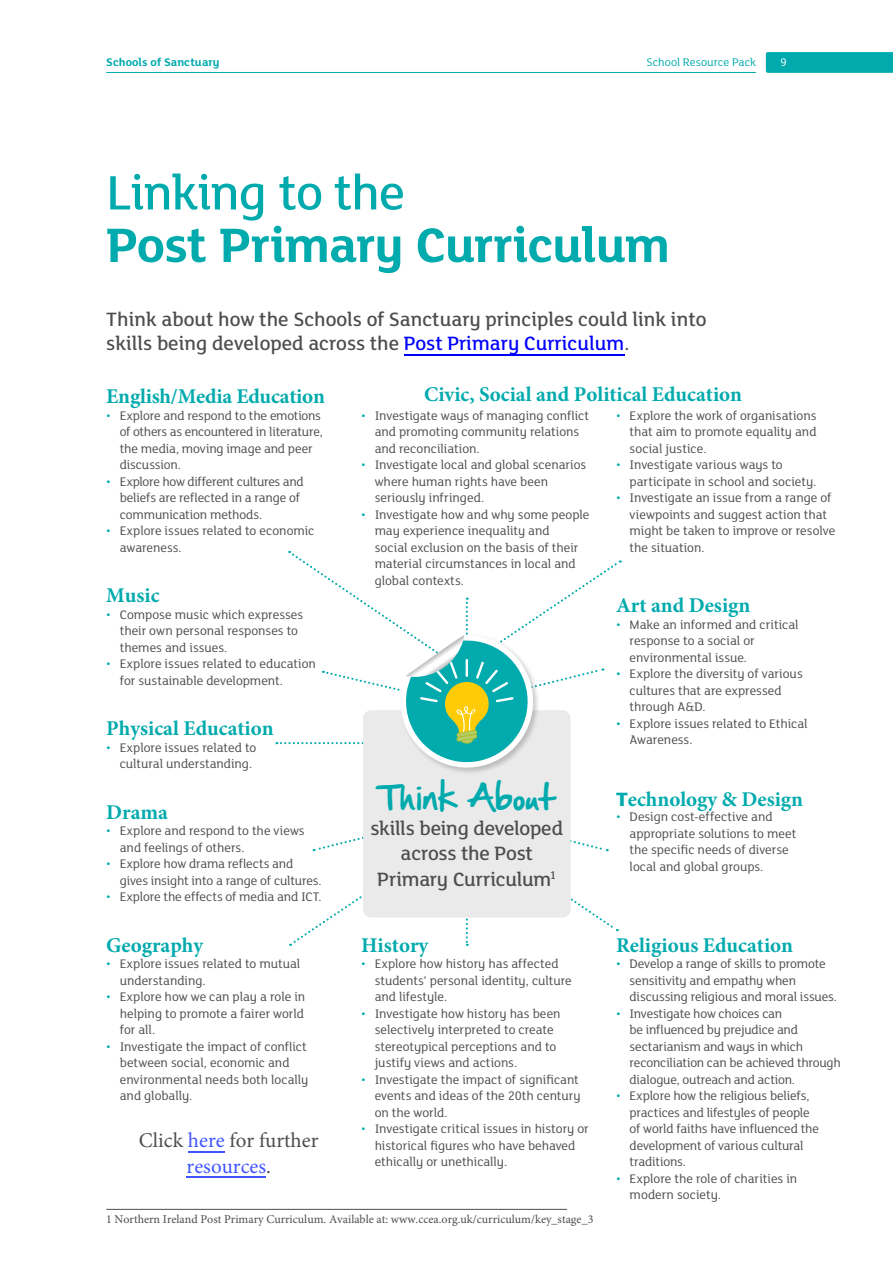
<style>
.page{position:relative;width:893px;height:1263px;background:#fff}
.page>*{position:absolute;margin:0;border:0;box-sizing:border-box;transform-origin:0 0}
.t1{font:700 52.5px "FS Lola";letter-spacing:-.02em;color:#00aaad}
.t2{font:500 52.5px "FS Lola";letter-spacing:-.02em;color:#00aaad}
.t3{font:30px "Hand Of Sean";letter-spacing:-.005em;color:#00aaad}
.t4{font:500 21px/25.5px "FS Lola";color:#4d4d4f;text-align:center}
.t5{font:700 21px "Minion Pro";color:#00aaad}
.t6{font:21px/25.2px "Minion Pro";color:#4c4d4f;text-align:center}
.t7{font:13.5px/16.5px "FS Lola";letter-spacing:-.005em;color:#4d4d4f}
.t8{font:12px "Minion Pro";color:#4c4d4f}
.t9{font:700 12px "FS Lola";letter-spacing:.005em;color:#00aaad}
.t10{font:12px "FS Lola";color:#00aaad}
.t11{font:12px "FS Lola";color:#fff}
.s1{color:#00f}
.s2{color:#00aaad}
.s3{color:#4055ff}
.s4{font-family:"FS Lola";font-weight:800}
</style>
<div class="page">
<hr style="left:106px;top:1209px;width:461px;height:1px;background:#4d4d4f">
<svg style="left:466px;top:917px;width:2px;height:29px"></svg>
<svg style="left:313px;top:836px;width:50px;height:16px"></svg>
<svg style="left:570px;top:830px;width:38px;height:22px"></svg>
<svg style="left:289px;top:896px;width:83px;height:50px"></svg>
<svg style="left:557px;top:889px;width:61px;height:43px"></svg>
<div style="left:363px;top:710px;width:207px;height:207px;background:#eaeaeb;border-radius:9px"></div>
<svg style="left:276px;top:550px;width:345px;height:223px"></svg>
<hr style="left:404px;top:354px;width:220px;height:1px;background:#00f">
<svg style="left:766px;top:52px;width:127px;height:21px;background:#03aaad"></svg>
<hr style="left:106px;top:72px;width:650px;height:1px;background:#00aaad">
<hr style="left:187px;top:1176px;width:79px;height:1px;background:#4055ff">
<hr style="left:188px;top:1151px;width:36px;height:1px;background:#4055ff">
<p class="t9" style="left:106px;top:54px;width:115px">Schools of Sanctuary</p>
<p class="t10" style="left:646px;top:54px;width:111px">School Resource Pack</p>
<p class="t11" style="left:780px;top:54px;width:8px">9</p>
<h1 class="t2" style="left:106px;top:158px;width:300px">Linking to the</h1>
<h1 class="t1" style="left:106px;top:209px;width:565px">Post Primary Curriculum</h1>
<h3 class="t4" style="left:106px;top:307px;width:602px;line-height:24px;text-align:left">Think about how the Schools of Sanctuary principles could link into skills being developed across the <span class="s1">Post Primary Curriculum</span>.</h3>
<h3 class="t5" style="left:106px;top:382px;width:220px">English/Media Education</h3>
<p class="t7" style="left:120px;top:407px;width:205px;text-indent:-14px"><span class="s2">•</span> Explore and respond to the emotions of others as encountered in literature, the media, moving image and peer discussion.</p>
<p class="t7" style="left:120px;top:473px;width:185px;text-indent:-13px"><span class="s2">•</span> Explore how different cultures and beliefs are reflected in a range of communication methods.</p>
<p class="t7" style="left:120px;top:522px;width:196px;text-indent:-14px"><span class="s2">•</span> Explore issues related to economic awareness.</p>
<h3 class="t5" style="left:106px;top:581px;width:55px">Music</h3>
<p class="t7" style="left:120px;top:606px;width:185px;text-indent:-14px"><span class="s2">•</span> Compose music which expresses their own personal responses to themes and issues.</p>
<p class="t7" style="left:120px;top:655px;width:198px;text-indent:-13px"><span class="s2">•</span> Explore issues related to education for sustainable development.</p>
<h3 class="t5" style="left:106px;top:714px;width:169px">Physical Education</h3>
<p class="t7" style="left:120px;top:739px;width:138px;text-indent:-14px"><span class="s2">•</span> Explore issues related to cultural understanding.</p>
<h3 class="t5" style="left:106px;top:797px;width:63px">Drama</h3>
<p class="t7" style="left:120px;top:822px;width:186px;text-indent:-14px"><span class="s2">•</span> Explore and respond to the views and feelings of others.</p>
<p class="t7" style="left:120px;top:855px;width:203px;text-indent:-14px"><span class="s2">•</span> Explore how drama reflects and gives insight into a range of cultures.</p>
<p class="t7" style="left:106px;top:888px;width:217px"><span class="s2">•</span> Explore the effects of media and ICT.</p>
<h3 class="t5" style="left:106px;top:930px;width:98px">Geography</h3>
<p class="t7" style="left:120px;top:955px;width:182px;text-indent:-14px"><span class="s2">•</span> Explore issues related to mutual understanding.</p>
<p class="t7" style="left:120px;top:988px;width:187px;text-align:justify;text-indent:-13px"><span class="s2">•</span> Explore how we can play a role in helping to promote a fairer world for all.</p>
<p class="t7" style="left:120px;top:1037px;width:190px;text-indent:-14px"><span class="s2">•</span> Investigate the impact of conflict between social, economic and environmental needs both locally and globally.</p>
<h3 class="t6" style="left:139px;top:1128px;width:181px">Click <span class="s3">here</span> for further <span class="s3">resources</span>.</h3>
<h3 class="t5" style="left:424px;top:380px;width:319px">Civic, Social and Political Education</h3>
<p class="t7" style="left:375px;top:407px;width:216px;text-indent:-13px"><span class="s2">•</span> Investigate ways of managing conflict and promoting community relations and reconciliation.</p>
<p class="t7" style="left:375px;top:456px;width:213px;text-indent:-14px"><span class="s2">•</span> Investigate local and global scenarios where human rights have been seriously infringed.</p>
<p class="t7" style="left:375px;top:506px;width:216px;text-indent:-14px"><span class="s2">•</span> Investigate how and why some people may experience inequality and<br>social exclusion on the basis of their material circumstances in local and global contexts.</p>
<p class="t7" style="left:630px;top:407px;width:189px;text-align:justify;text-indent:-14px"><span class="s2">•</span> Explore the work of organisations that aim to promote equality and social justice.</p>
<p class="t7" style="left:630px;top:456px;width:188px;text-indent:-14px"><span class="s2">•</span> Investigate various ways to participate in school and society.</p>
<p class="t7" style="left:630px;top:489px;width:207px;text-indent:-14px"><span class="s2">•</span> Investigate an issue from a range of viewpoints and suggest action that might be taken to improve or resolve the situation.</p>
<h2 class="t3" style="left:379px;top:771px;width:177px">Think About</h2>
<h3 class="t4" style="left:370px;top:815px;width:194px">skills being developed across the Post<br>Primary Curriculum<sup>1</sup></h3>
<h3 class="t5" style="left:361px;top:930px;width:69px">History</h3>
<p class="t7" style="left:375px;top:955px;width:199px;text-indent:-14px"><span class="s2">•</span> Explore how history has affected students’ personal identity, culture and lifestyle.</p>
<p class="t7" style="left:375px;top:1004px;width:187px;text-indent:-14px"><span class="s2">•</span> Investigate how history has been selectively interpreted to create stereotypical perceptions and to justify views and actions.</p>
<p class="t7" style="left:375px;top:1070px;width:207px;text-indent:-14px"><span class="s2">•</span> Investigate the impact of significant events and ideas of the 20th century on the world.</p>
<p class="t7" style="left:375px;top:1120px;width:216px;text-indent:-14px"><span class="s2">•</span> Investigate critical issues in history or historical figures who have behaved ethically or unethically.</p>
<h3 class="t5" style="left:616px;top:590px;width:136px">Art and Design</h3>
<p class="t7" style="left:630px;top:615px;width:171px;text-indent:-14px"><span class="s2">•</span> Make an informed and critical response to a social or environmental issue.</p>
<p class="t7" style="left:630px;top:665px;width:175px;text-indent:-14px"><span class="s2">•</span> Explore the diversity of various cultures that are expressed through A&amp;D.</p>
<p class="t7" style="left:630px;top:714px;width:180px;text-indent:-13px"><span class="s2">•</span> Explore issues related to Ethical<br>Awareness.</p>
<h3 class="t5" style="left:616px;top:784px;width:189px"><span class="s4">T</span>echnology &amp; Design</h3>
<p class="t7" style="left:630px;top:808px;width:168px;text-indent:-14px"><span class="s2">•</span> Design cost-effective and appropriate solutions to meet the specific needs of diverse local and global groups.</p>
<h3 class="t5" style="left:616px;top:930px;width:179px">Religious Education</h3>
<p class="t7" style="left:630px;top:955px;width:209px;text-indent:-14px"><span class="s2">•</span> Develop a range of skills to promote sensitivity and empathy when discussing religious and moral issues.</p>
<p class="t7" style="left:630px;top:1004px;width:213px;text-indent:-14px"><span class="s2">•</span> Investigate how choices can<br>be influenced by prejudice and sectarianism and ways in which reconciliation can be achieved through dialogue, outreach and action.</p>
<p class="t7" style="left:630px;top:1087px;width:191px;text-indent:-14px"><span class="s2">•</span> Explore how the religious beliefs, practices and lifestyles of people of world faiths have influenced the development of various cultural traditions.</p>
<p class="t7" style="left:630px;top:1169px;width:169px;text-indent:-14px"><span class="s2">•</span> Explore the role of charities in modern society.</p>
<p class="t8" style="left:106px;top:1211px;width:489px">1 Northern Ireland Post Primary Curriculum. Available at: www.ccea.org.uk/curriculum/key_stage_3</p>
</div>
